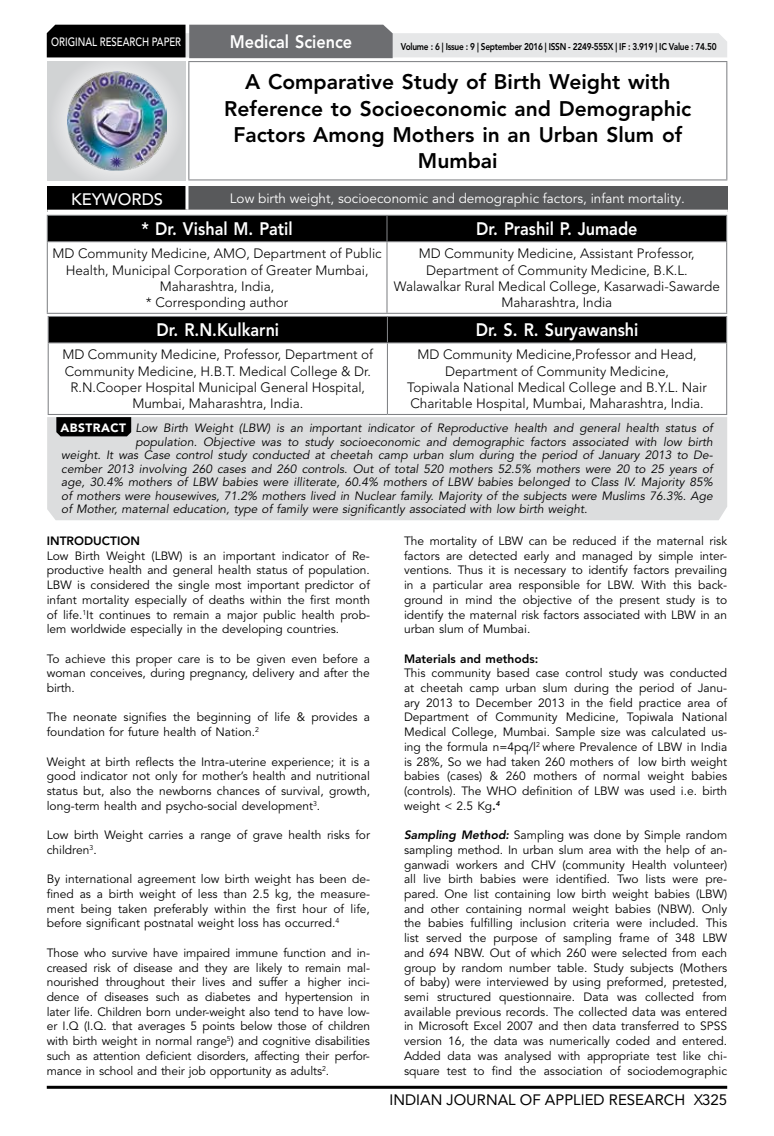
<style>
.page{position:relative;width:774px;height:1136px;background:#fff}
.page>*{position:absolute;margin:0;border:0;box-sizing:border-box;transform-origin:0 0}
.t1{font:800 21px/26.2px "Avenir LT Std";color:#000;text-align:center}
.t2{font:800 18px "Avenir LT Std";color:#fff;scale:.9 1}
.t3{font:500 16.5px "Avenir LT Std";color:#fff}
.t4{font:15px "Avenir LT Std";color:#000}
.t5{font:300 13.5px/16.2px "Avenir LT Std";color:#000;text-align:center}
.t6{font:13.5px "Avenir LT Std";color:#fff}
.t7{font:12px/14.7px "Avenir LT Std";color:#000;text-align:justify}
.t8{font:italic 12px "Avenir LT Std";color:#000}
.t9{font:800 12px "Avenir LT Std";color:#000}
.t10{font:500 12px "Avenir LT Std";color:#fff;scale:.8 1}
.t11{font:800 9.75px "Avenir LT Std";letter-spacing:-.03em;color:#000;scale:.85 1}
.s1{font-weight:900;font-style:normal;color:#fff}
.s2{font-weight:800;font-style:italic}
.s3{font-style:inherit}
</style>
<div class="page">
<hr style="left:47px;top:1085px;width:680px;height:3px;background:#000">
<div style="left:48px;top:62px;width:137px;height:118px;background:linear-gradient(to right,#d9dadb,#d9dadb)"></div>
<img style="left:68px;top:71px;width:99px;height:100px">
<svg style="left:47px;top:25px;width:680px;height:33px;background:#979899"></svg>
<hr style="left:188px;top:61px;width:539px;height:1px;background:#808285">
<hr style="left:188px;top:62px;width:1px;height:117px;background:#808285">
<hr style="left:726px;top:62px;width:1px;height:117px;background:#808285">
<hr style="left:188px;top:179px;width:539px;height:1px;background:#808285">
<div style="left:47px;top:215px;width:680px;height:26px;background:#000"></div>
<hr style="left:47px;top:241px;width:340px;height:1px;background:#808285">
<hr style="left:47px;top:242px;width:1px;height:71px;background:#808285">
<hr style="left:387px;top:241px;width:340px;height:1px;background:#808285">
<hr style="left:386px;top:242px;width:1px;height:71px;background:#808285">
<hr style="left:726px;top:242px;width:1px;height:71px;background:#808285">
<hr style="left:47px;top:313px;width:340px;height:1px;background:#808285">
<hr style="left:387px;top:313px;width:340px;height:1px;background:#808285">
<div style="left:48px;top:316px;width:679px;height:26px;background:#000"></div>
<hr style="left:48px;top:342px;width:339px;height:1px;background:#808285">
<hr style="left:48px;top:343px;width:1px;height:71px;background:#808285">
<hr style="left:387px;top:342px;width:340px;height:1px;background:#808285">
<hr style="left:387px;top:343px;width:1px;height:71px;background:#808285">
<hr style="left:726px;top:343px;width:1px;height:71px;background:#808285">
<hr style="left:48px;top:414px;width:339px;height:1px;background:#808285">
<hr style="left:387px;top:414px;width:340px;height:1px;background:#808285">
<div style="left:47px;top:417px;width:680px;height:103px;background:#dcddde"></div>
<svg style="left:56px;top:417px;width:75px;height:19px"></svg>
<div style="left:47px;top:186px;width:140px;height:25px;background:#000"></div>
<div style="left:187px;top:186px;width:541px;height:25px;background:#58595b"></div>
<hr style="left:185px;top:186px;width:3px;height:24px;background:#fff">
<hr style="left:47px;top:210px;width:140px;height:3px;background:#fff">
<hr style="left:187px;top:210px;width:541px;height:3px;background:#fff">
<p class="t10" style="left:51px;top:34px;width:163px">ORIGINAL RESEARCH PAPER</p>
<h2 class="t2" style="left:230px;top:31px;width:138px">Medical Science</h2>
<p class="t11" style="left:401px;top:41px;width:373px">Volume : 6 | Issue : 9 | September 2016 | ISSN - 2249-555X | IF : 3.919 | IC Value : 74.50</p>
<h1 class="t1" style="left:224px;top:69px;width:468px">A Comparative Study of Birth Weight with Reference to Socioeconomic and Demographic Factors Among Mothers in an Urban Slum of Mumbai</h1>
<h3 class="t3" style="left:71px;top:189px;width:94px">KEYWORDS</h3>
<p class="t6" style="left:230px;top:190px;width:456px">Low birth weight, socioeconomic and demographic factors, infant mortality.</p>
<h2 class="t2" style="left:142px;top:218px;width:169px">* Dr. Vishal M. Patil</h2>
<h2 class="t2" style="left:476px;top:218px;width:181px">Dr. Prashil P. Jumade</h2>
<p class="t5" style="left:53px;top:245px;width:331px">MD Community Medicine, AMO, Department of Public Health, Municipal Corporation of Greater Mumbai, Maharashtra, India,<br>* Corresponding author</p>
<p class="t5" style="left:394px;top:245px;width:328px">MD Community Medicine, Assistant Professor, Department of Community Medicine, B.K.L.<br>Walawalkar Rural Medical College, Kasarwadi-Sawarde Maharashtra, India</p>
<h2 class="t2" style="left:156px;top:319px;width:138px">Dr. R.N.Kulkarni</h2>
<h2 class="t2" style="left:476px;top:319px;width:182px">Dr. S. R. Suryawanshi</h2>
<p class="t5" style="left:62px;top:347px;width:312px">MD Community Medicine, Professor, Department of Community Medicine, H.B.T. Medical College &amp; Dr.<br>R.N.Cooper Hospital Municipal General Hospital, Mumbai, Maharashtra, India.</p>
<p class="t5" style="left:407px;top:347px;width:301px">MD Community Medicine,Professor and Head, Department of Community Medicine,<br>Topiwala National Medical College and B.Y.L. Nair Charitable Hospital, Mumbai, Maharashtra, India.</p>
<p class="t8" style="left:61px;top:421px;width:654px"><span class="s1">ABSTRACT</span> Low Birth Weight (LBW) is an important indicator of Reproductive health and general health status of</p>
<p class="t8" style="left:135px;top:434px;width:579px">population. Objective was to study socioeconomic and demographic factors associated with low birth</p>
<p class="t8" style="left:61px;top:448px;width:653px">weight. It was Case control study conducted at cheetah camp urban slum during the period of January 2013 to De-</p>
<p class="t8" style="left:61px;top:461px;width:653px">cember 2013 involving 260 cases and 260 controls. Out of total 520 mothers 52.5% mothers were 20 to 25 years of</p>
<p class="t8" style="left:61px;top:475px;width:653px">age, 30.4% mothers of LBW babies were illiterate, 60.4% mothers of LBW babies belonged to Class IV. Majority 85%</p>
<p class="t8" style="left:61px;top:488px;width:653px">of mothers were housewives, 71.2% mothers lived in Nuclear family. Majority of the subjects were Muslims 76.3%. Age</p>
<p class="t8" style="left:61px;top:502px;width:528px">of Mother, maternal education, type of family were significantly associated with low birth weight.</p>
<p class="t9" style="left:47px;top:533px;width:95px">INTRODUCTION</p>
<p class="t7" style="left:47px;top:548px;width:325px">Low Birth Weight (LBW) is an important indicator of Re&shy;productive health and general health status of population.<br>LBW is considered the single most important predictor of infant mortality especially of deaths within the first month of life.<sup>1</sup>It continues to remain a major public health prob&shy;lem worldwide especially in the developing countries.</p>
<p class="t7" style="left:47px;top:651px;width:325px">To achieve this proper care is to be given even before a woman conceives, during pregnancy, delivery and after the birth.</p>
<p class="t7" style="left:47px;top:710px;width:325px">The neonate signifies the beginning of life &amp; provides a foundation for future health of Nation.<sup>2</sup></p>
<p class="t7" style="left:47px;top:754px;width:325px">Weight at birth reflects the Intra-uterine experience; it is a good indicator not only for mother’s health and nutritional status but, also the newborns chances of survival, growth, long-term health and psycho-social development<sup>3</sup>.</p>
<p class="t7" style="left:47px;top:827px;width:325px">Low birth Weight carries a range of grave health risks for children<sup>3</sup>.</p>
<p class="t7" style="left:47px;top:872px;width:325px">By international agreement low birth weight has been de&shy;fined as a birth weight of less than 2.5 kg, the measure&shy;ment being taken preferably within the first hour of life, before significant postnatal weight loss has occurred.<sup>4</sup></p>
<p class="t7" style="left:47px;top:945px;width:325px">Those who survive have impaired immune function and in&shy;creased risk of disease and they are likely to remain mal&shy;nourished throughout their lives and suffer a higher inci&shy;dence of diseases such as diabetes and hypertension in later life. Children born under-weight also tend to have low&shy;er I.Q (I.Q. that averages 5 points below those of children with birth weight in normal range<sup>5</sup>) and cognitive disabilities such as attention deficient disorders, affecting their perfor&shy;mance in school and their job opportunity as adults<sup>2</sup>.</p>
<p class="t7" style="left:404px;top:533px;width:325px">The mortality of LBW can be reduced if the maternal risk factors are detected early and managed by simple inter&shy;ventions. Thus it is necessary to identify factors prevailing in a particular area responsible for LBW. With this back&shy;ground in mind the objective of the present study is to identify the maternal risk factors associated with LBW in an urban slum of Mumbai.</p>
<p class="t9" style="left:404px;top:651px;width:136px">Materials and methods:</p>
<p class="t7" style="left:404px;top:666px;width:325px">This community based case control study was conducted at cheetah camp urban slum during the period of Janu&shy;ary 2013 to December 2013 in the field practice area of Department of Community Medicine, Topiwala National Medical College, Mumbai. Sample size was calculated us&shy;ing the formula n=4pq/l<sup>2</sup> where Prevalence of LBW in India is 28%, So we had taken 260 mothers of low birth weight babies (cases) &amp; 260 mothers of normal weight babies (controls). The WHO definition of LBW was used i.e. birth weight &lt; 2.5 Kg<span class="s2">.</span><sup>4</sup></p>
<p class="t7" style="left:404px;top:827px;width:325px"><span class="s2">Sampling Method:</span> Sampling was done by Simple random sampling method. In urban slum area with the help of an&shy;ganwadi workers and CHV (community Health volunteer) all live birth babies were identified. Two lists were pre&shy;pared. One list containing low birth weight babies (LBW) and other containing normal weight babies (NBW). Only the babies fulfilling inclusion criteria were included. This list served the purpose of sampling frame of 348 LBW and 694 NBW. Out of which 260 were selected from each group by random number table. Study subjects (Mothers of baby) were interviewed by using preformed, pretested, semi structured questionnaire. Data was collected from available previous records. The collected data was entered in Microsoft Excel 2007 and then data transferred to SPSS version 16, the data was numerically coded and entered.<br>Added data was analysed with appropriate test like chi&shy;square test to find the association of sociodemographic</p>
<p class="t4" style="left:389px;top:1090px;width:339px">INDIAN JOURNAL OF APPLIED RESEARCH <span class="s3">X</span> 325</p>
</div>
